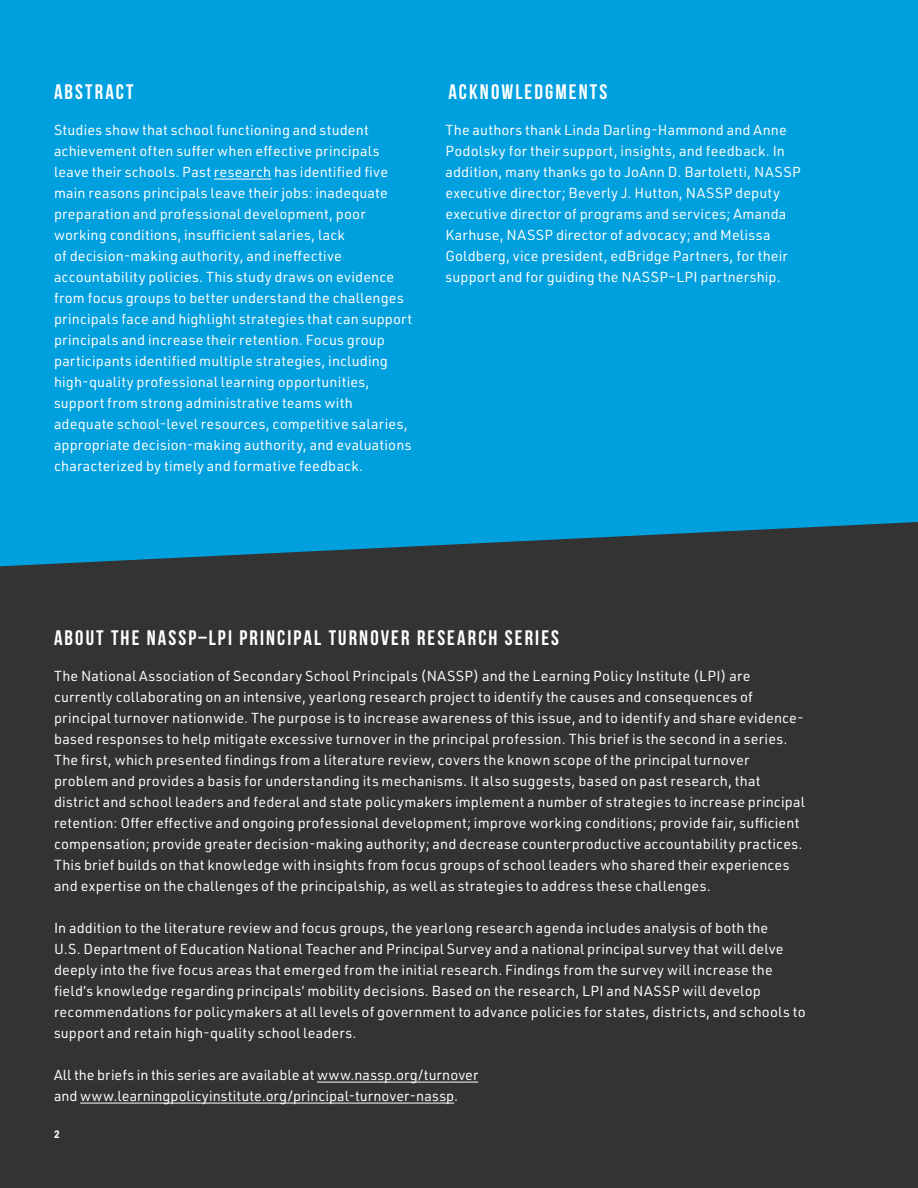
<style>
.page{position:relative;width:918px;height:1188px;background:#00a0df}
.page>*{position:absolute;margin:0;border:0;box-sizing:border-box;transform-origin:0 0}
.t1{font:700 21px "Bebas Neue";letter-spacing:.1em;color:#fff}
.t2{font:14.25px/21px "URWDIN";letter-spacing:.015em;color:#fff}
.t3{font:700 10.5px "URWDIN";color:#fff}
</style>
<div class="page">
<div style="left:0;top:522px;width:918px;height:666px;background:#333"></div>
<hr style="left:214px;top:179px;width:57px;height:1px;background:#fff">
<hr style="left:317px;top:1082px;width:161px;height:1px;background:#fff">
<hr style="left:80px;top:1103px;width:374px;height:1px;background:#fff">
<h1 class="t1" style="left:54px;top:80px;width:81px">ABSTRACT</h1>
<p class="t2" style="left:54px;top:119px;width:360px">Studies show that school functioning and student achievement often suffer when effective principals leave their schools. Past research has identified five main reasons principals leave their jobs: inadequate preparation and professional development, poor working conditions, insufficient salaries, lack<br>of decision-making authority, and ineffective accountability policies. This study draws on evidence from focus groups to better understand the challenges principals face and highlight strategies that can support principals and increase their retention. Focus group participants identified multiple strategies, including high-quality professional learning opportunities, support from strong administrative teams with adequate school-level resources, competitive salaries, appropriate decision-making authority, and evaluations characterized by timely and formative feedback.</p>
<h1 class="t1" style="left:448px;top:80px;width:160px">ACKNOWLEDGMENTS</h1>
<p class="t2" style="left:446px;top:119px;width:357px">The authors thank Linda Darling-Hammond and Anne Podolsky for their support, insights, and feedback. In addition, many thanks go to JoAnn D. Bartoletti, NASSP executive director; Beverly J. Hutton, NASSP deputy executive director of programs and services; Amanda Karhuse, NASSP director of advocacy; and Melissa Goldberg, vice president, edBridge Partners, for their support and for guiding the NASSP–LPI partnership.</p>
<h1 class="t1" style="left:54px;top:626px;width:507px">ABOUT THE NASSP–LPI PRINCIPAL TURNOVER RESEARCH SERIES</h1>
<p class="t2" style="left:54px;top:665px;width:752px">The National Association of Secondary School Principals (NASSP) and the Learning Policy Institute (LPI) are currently collaborating on an intensive, yearlong research project to identify the causes and consequences of principal turnover nationwide. The purpose is to increase awareness of this issue, and to identify and share evidence&shy;based responses to help mitigate excessive turnover in the principal profession. This brief is the second in a series.<br>The first, which presented findings from a literature review, covers the known scope of the principal turnover problem and provides a basis for understanding its mechanisms. It also suggests, based on past research, that district and school leaders and federal and state policymakers implement a number of strategies to increase principal retention: Offer effective and ongoing professional development; improve working conditions; provide fair, sufficient compensation; provide greater decision-making authority; and decrease counterproductive accountability practices.<br>This brief builds on that knowledge with insights from focus groups of school leaders who shared their experiences and expertise on the challenges of the principalship, as well as strategies to address these challenges.</p>
<p class="t2" style="left:54px;top:917px;width:753px">In addition to the literature review and focus groups, the yearlong research agenda includes analysis of both the<br>U.S. Department of Education National Teacher and Principal Survey and a national principal survey that will delve deeply into the five focus areas that emerged from the initial research. Findings from the survey will increase the field’s knowledge regarding principals’ mobility decisions. Based on the research, LPI and NASSP will develop recommendations for policymakers at all levels of government to advance policies for states, districts, and schools to support and retain high-quality school leaders.</p>
<p class="t2" style="left:54px;top:1064px;width:426px">All the briefs in this series are available at www.nassp.org/turnover and www.learningpolicyinstitute.org/principal-turnover-nassp.</p>
<p class="t3" style="left:54px;top:1127px;width:7px">2</p>
</div>
